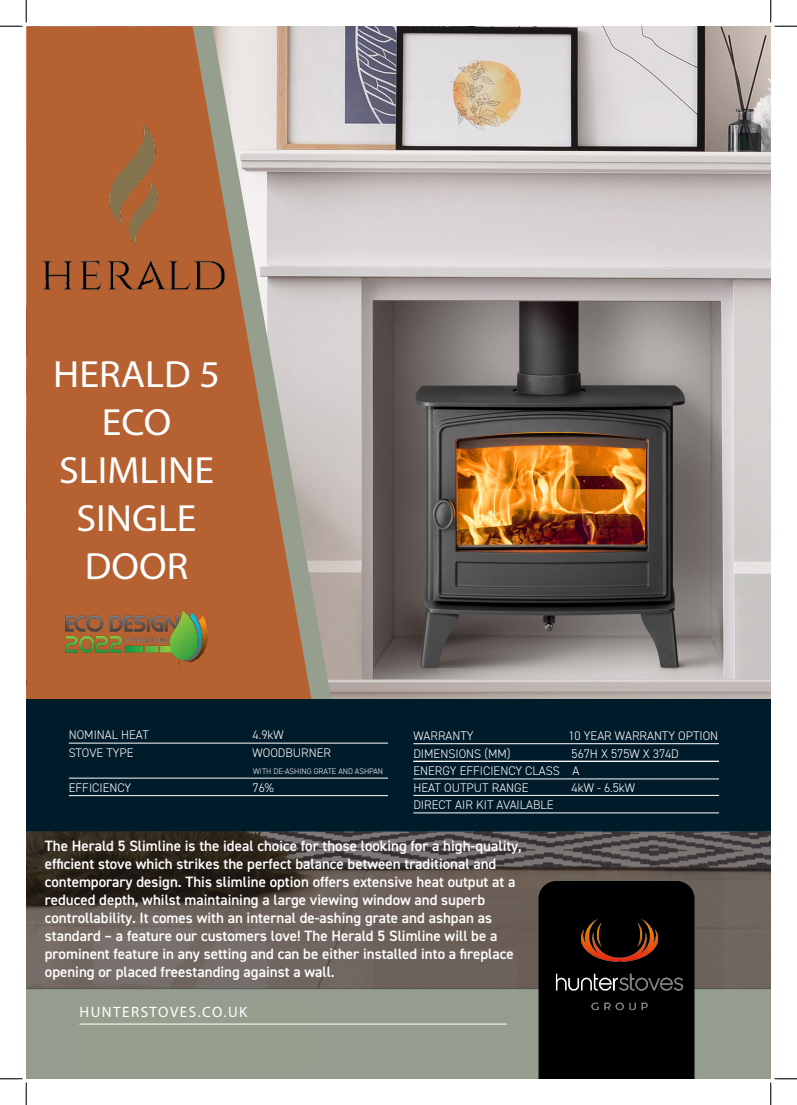
<style>
.page{position:relative;width:797px;height:1105px;background:#fff}
.page>*{position:absolute;margin:0;border:0;box-sizing:border-box;transform-origin:0 0}
.t1{font:38px/48px "Myriad Pro";color:#fff;text-align:center;scale:1.05 1}
.t2{font:600 15px/18px "DIN2014";color:#fff}
.t3{font:15px "Myriad Pro";letter-spacing:.1em;color:#fff}
.t4{font:300 12.5px "DIN2014";color:#fff}
.t5{font:300 8.12px "DIN2014";color:#fff}
</style>
<div class="page">
<img style="left:331px;top:26px;width:439px;height:673px">
<div style="left:26px;top:26px;width:167px;height:673px;background:#b66131"></div>
<div style="left:26px;top:988px;width:744px;height:91px;background:#959e8e"></div>
<div style="left:26px;top:700px;width:744px;height:131px;background:#001b29"></div>
<svg style="left:193px;top:26px;width:138px;height:673px;background:#bd967d"></svg>
<svg style="left:26px;top:831px;width:744px;height:157px;background:#5c544e"></svg>
<hr style="left:69px;top:743px;width:319px;height:1px;background:#fff">
<hr style="left:69px;top:778px;width:319px;height:1px;background:#fff">
<hr style="left:69px;top:795px;width:319px;height:1px;background:#fff">
<div style="left:538px;top:881px;width:156px;height:198px;background:#000001"></div>
<img style="left:539px;top:902px;width:154px;height:123px">
<hr style="left:413px;top:743px;width:306px;height:1px;background:#fff">
<div style="left:79px;top:1006px;width:233px;height:60px;background:#969e8d"></div>
<hr style="left:79px;top:1024px;width:428px;height:1px;background:#fff">
<hr style="left:413px;top:761px;width:306px;height:1px;background:#fff">
<hr style="left:413px;top:779px;width:306px;height:1px;background:#fff">
<hr style="left:413px;top:795px;width:306px;height:1px;background:#fff">
<hr style="left:413px;top:813px;width:306px;height:1px;background:#fff">
<img style="left:63px;top:608px;width:148px;height:60px">
<img style="left:26px;top:116px;width:265px;height:222px">
<svg style="left:0;top:0;width:27px;height:27px"></svg>
<svg style="left:0;top:1078px;width:27px;height:27px"></svg>
<svg style="left:770px;top:0;width:27px;height:27px"></svg>
<svg style="left:770px;top:1078px;width:27px;height:27px"></svg>
<p class="t1" style="left:53px;top:349px;width:160px">HERALD 5</p>
<p class="t1" style="left:102px;top:397px;width:68px">ECO</p>
<p class="t1" style="left:59px;top:445px;width:149px">SLIMLINE<br>SINGLE<br>DOOR</p>
<p class="t4" style="left:69px;top:727px;width:82px">NOMINAL HEAT</p>
<p class="t4" style="left:253px;top:727px;width:33px">4.9kW</p>
<p class="t4" style="left:69px;top:745px;width:66px">STOVE TYPE</p>
<p class="t4" style="left:253px;top:745px;width:80px">WOODBURNER</p>
<p class="t5" style="left:253px;top:767px;width:131px">WITH DE-ASHING GRATE AND ASHPAN</p>
<p class="t4" style="left:69px;top:780px;width:64px">EFFICIENCY</p>
<p class="t4" style="left:253px;top:780px;width:23px">76%</p>
<p class="t4" style="left:413px;top:728px;width:62px">WARRANTY</p>
<p class="t4" style="left:568px;top:728px;width:151px">10 YEAR WARRANTY OPTION</p>
<p class="t4" style="left:413px;top:746px;width:99px">DIMENSIONS (MM)</p>
<p class="t4" style="left:571px;top:746px;width:109px">567H X 575W X 374D</p>
<p class="t4" style="left:413px;top:763px;width:167px">ENERGY EFFICIENCY CLASS A</p>
<p class="t4" style="left:413px;top:780px;width:117px">HEAT OUTPUT RANGE</p>
<p class="t4" style="left:571px;top:780px;width:65px">4kW - 6.5kW</p>
<p class="t4" style="left:413px;top:797px;width:142px">DIRECT AIR KIT AVAILABLE</p>
<p class="t2" style="left:45px;top:837px;width:478px">The Herald 5 Slimline is the ideal choice for those looking for a high-quality, efficient stove which strikes the perfect balance between traditional and</p>
<p class="t2" style="left:45px;top:873px;width:472px">contemporary design. This slimline option offers extensive heat output at a</p>
<p class="t2" style="left:45px;top:891px;width:441px">reduced depth, whilst maintaining a large viewing window and superb</p>
<p class="t2" style="left:45px;top:909px;width:448px">controllability. It comes with an internal de-ashing grate and ashpan as</p>
<p class="t2" style="left:45px;top:927px;width:454px">standard – a feature our customers love! The Herald 5 Slimline will be a</p>
<p class="t2" style="left:45px;top:945px;width:470px">prominent feature in any setting and can be either installed into a fireplace opening or placed freestanding against a wall.</p>
<p class="t3" style="left:79px;top:1003px;width:169px">HUNTERSTOVES.CO.UK</p>
</div>
